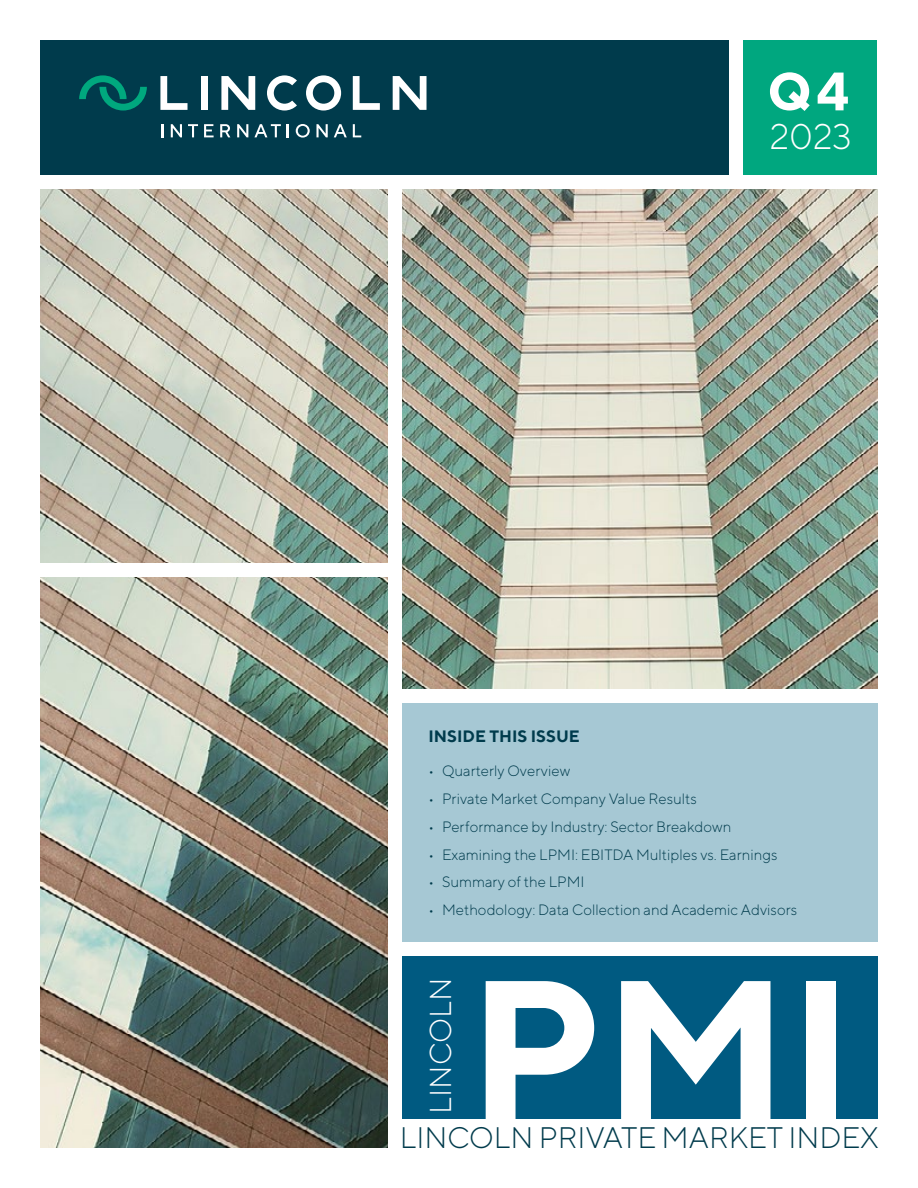
<style>
.page{position:relative;width:918px;height:1188px;background:#fff}
.page>*{position:absolute;margin:0;border:0;box-sizing:border-box;transform-origin:0 0}
.t1{font:700 199.2px "TT Norms";color:#fff}
.t2{font:700 54px "TT Norms";color:#fff}
.t3{font:300 35.7px "TT Norms";color:#fff}
.t4{font:300 30.3px "TT Norms";color:#fff}
.t5{font:300 29.7px "TT Norms";color:#003b4c}
.t6{font:700 16.5px "TT Norms";color:#003b4c}
.t7{font:300 15px "TT Norms";color:#003b4c}
</style>
<div class="page">
<img style="left:40px;top:189px;width:838px;height:959px">
<div style="left:400px;top:955px;width:479px;height:193px;background:#fff"></div>
<div style="left:40px;top:40px;width:689px;height:136px;background:#003b4c"></div>
<div style="left:402px;top:955px;width:476px;height:164px;background:#005a81"></div>
<div style="left:742px;top:40px;width:136px;height:136px;background:#00a77f"></div>
<div style="left:201px;top:76px;width:7px;height:34px;background:#fff"></div>
<svg style="left:221px;top:76px;width:34px;height:34px"></svg>
<svg style="left:160px;top:76px;width:28px;height:34px"></svg>
<svg style="left:393px;top:76px;width:34px;height:34px"></svg>
<svg style="left:353px;top:76px;width:27px;height:34px"></svg>
<svg style="left:267px;top:75px;width:30px;height:36px"></svg>
<svg style="left:306px;top:75px;width:35px;height:36px"></svg>
<svg style="left:79px;top:75px;width:68px;height:36px"></svg>
<svg style="left:161px;top:124px;width:2px;height:13px"></svg>
<svg style="left:171px;top:124px;width:11px;height:13px"></svg>
<svg style="left:188px;top:124px;width:10px;height:13px"></svg>
<svg style="left:204px;top:124px;width:10px;height:13px"></svg>
<svg style="left:220px;top:124px;width:10px;height:13px"></svg>
<svg style="left:237px;top:124px;width:11px;height:13px"></svg>
<svg style="left:254px;top:124px;width:27px;height:13px"></svg>
<svg style="left:287px;top:124px;width:2px;height:13px"></svg>
<svg style="left:296px;top:124px;width:14px;height:14px"></svg>
<svg style="left:316px;top:124px;width:12px;height:13px"></svg>
<svg style="left:334px;top:124px;width:13px;height:13px"></svg>
<svg style="left:353px;top:124px;width:8px;height:13px"></svg>
<svg style="left:770px;top:72px;width:40px;height:39px"></svg>
<div style="left:402px;top:703px;width:476px;height:239px;background:#a6c8d4"></div>
<div style="left:388px;top:181px;width:14px;height:995px;background:#fff"></div>
<div style="left:25px;top:563px;width:370px;height:13px;background:#fff"></div>
<div style="left:395px;top:690px;width:497px;height:13px;background:#fff"></div>
<div style="left:395px;top:942px;width:497px;height:14px;background:#fff"></div>
<h2 class="t2" style="left:816px;top:57px;width:34px">4</h2>
<h3 class="t3" style="left:770px;top:114px;width:83px">2023</h3>
<p class="t6" style="left:429px;top:726px;width:153px">INSIDE THIS ISSUE</p>
<p class="t7" style="left:429px;top:762px;width:143px">• Quarterly Overview</p>
<p class="t7" style="left:429px;top:790px;width:270px">• Private Market Company Value Results</p>
<p class="t7" style="left:429px;top:817px;width:304px">• Performance by Industry: Sector Breakdown</p>
<p class="t7" style="left:429px;top:845px;width:351px">• Examining the LPMI: EBITDA Multiples vs. Earnings</p>
<p class="t7" style="left:429px;top:873px;width:157px">• Summary of the LPMI</p>
<p class="t7" style="left:429px;top:901px;width:370px">• Methodology: Data Collection and Academic Advisors</p>
<h3 class="t4" style="left:422px;top:1114px;width:138px;rotate:-90deg">LINCOLN</h3>
<h1 class="t1" style="left:468px;top:925px;width:388px">PMI</h1>
<h3 class="t5" style="left:400px;top:1119px;width:481px">LINCOLN PRIVATE MARKET INDEX</h3>
</div>
